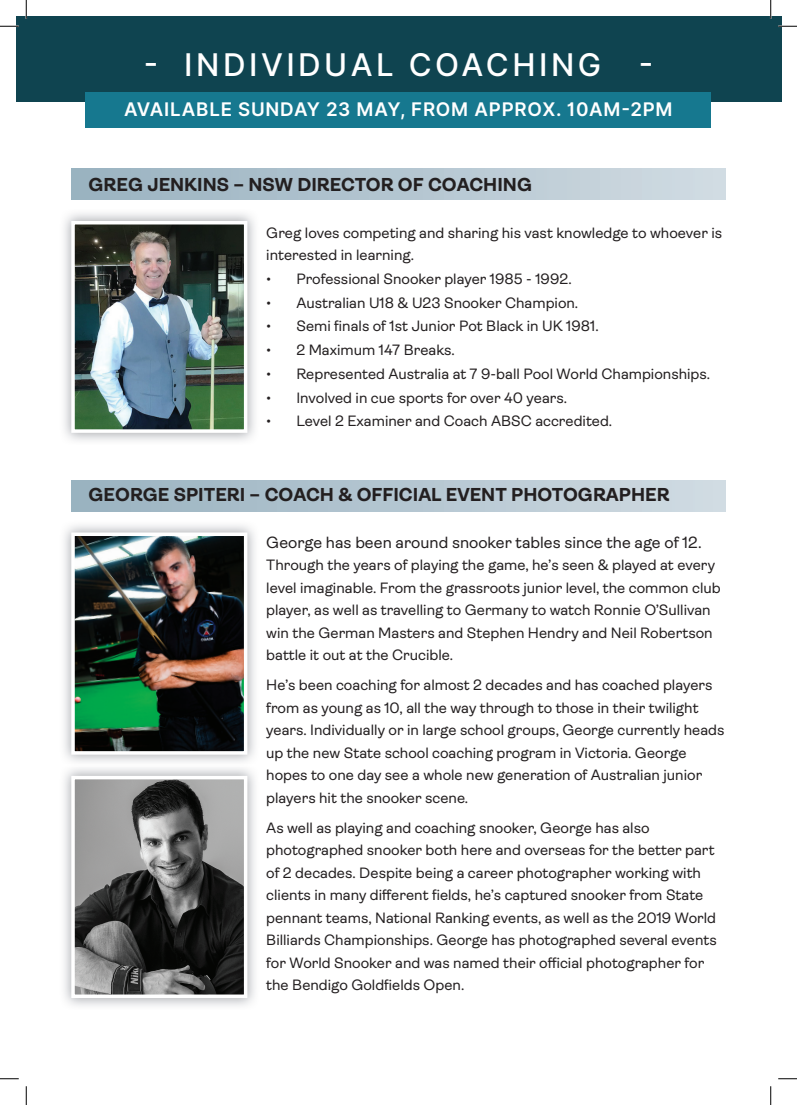
<style>
.page{position:relative;width:797px;height:1105px;background:#fff}
.page>*{position:absolute;margin:0;border:0;box-sizing:border-box;transform-origin:0 0}
.t1{font:500 31.25px "Inter";letter-spacing:.11em;color:#fff}
.t2{font:700 18.75px "Ambit";color:#231f20}
.t3{font:600 18.75px "Inter";letter-spacing:.04em;color:#fff}
.t4{font:16.25px "Ambit";color:#231f20}
.t5{font:15px/22.5px "Ambit";color:#231f20}
</style>
<div class="page">
<div style="left:71px;top:480px;width:654px;height:31px;background:linear-gradient(to right,#99b2c0,#d0dbe2)"></div>
<div style="left:71px;top:168px;width:654px;height:31px;background:linear-gradient(to right,#99b2c0,#d0dbe2)"></div>
<img style="left:64px;top:213px;width:191px;height:228px">
<img style="left:76px;top:226px;width:166px;height:202px">
<div style="left:71px;top:221px;width:176px;height:212px;border:4px solid #fff"></div>
<img style="left:64px;top:768px;width:191px;height:238px">
<img style="left:76px;top:781px;width:166px;height:212px">
<div style="left:71px;top:776px;width:176px;height:222px;border:4px solid #fff"></div>
<img style="left:64px;top:525px;width:191px;height:237px">
<img style="left:76px;top:537px;width:166px;height:213px">
<div style="left:71px;top:532px;width:176px;height:223px;border:4px solid #fff"></div>
<div style="left:16px;top:16px;width:765px;height:85px;background:#0f4450"></div>
<div style="left:86px;top:93px;width:625px;height:35px;background:#16788f"></div>
<svg style="left:0;top:25px;width:19px;height:2px"></svg>
<svg style="left:778px;top:25px;width:19px;height:2px"></svg>
<svg style="left:0;top:1078px;width:19px;height:1px"></svg>
<svg style="left:778px;top:1078px;width:19px;height:1px"></svg>
<svg style="left:25px;top:0;width:2px;height:19px"></svg>
<svg style="left:25px;top:1086px;width:2px;height:19px"></svg>
<svg style="left:770px;top:0;width:1px;height:19px"></svg>
<svg style="left:770px;top:1086px;width:1px;height:19px"></svg>
<h1 class="t1" style="left:144px;top:42px;width:511px">- INDIVIDUAL COACHING -</h1>
<p class="t3" style="left:124px;top:95px;width:550px">AVAILABLE SUNDAY 23 MAY, FROM APPROX. 10AM-2PM</p>
<p class="t2" style="left:89px;top:174px;width:445px">GREG JENKINS – NSW DIRECTOR OF COACHING</p>
<p class="t5" style="left:266px;top:221px;width:457px">Greg loves competing and sharing his vast knowledge to whoever is interested in learning.</p>
<p class="t5" style="left:266px;top:267px;width:307px">• Professional Snooker player 1985 - 1992.</p>
<p class="t5" style="left:266px;top:291px;width:313px">• Australian U18 &amp; U23 Snooker Champion.</p>
<p class="t5" style="left:266px;top:315px;width:334px">• Semi finals of 1st Junior Pot Black in UK 1981.</p>
<p class="t5" style="left:266px;top:339px;width:190px">• 2 Maximum 147 Breaks.</p>
<p class="t5" style="left:266px;top:362px;width:445px">• Represented Australia at 7 9-ball Pool World Championships.</p>
<p class="t5" style="left:266px;top:386px;width:302px">• Involved in cue sports for over 40 years.</p>
<p class="t5" style="left:266px;top:410px;width:347px">• Level 2 Examiner and Coach ABSC accredited.</p>
<p class="t2" style="left:89px;top:484px;width:582px">GEORGE SPITERI – COACH &amp; OFFICIAL EVENT PHOTOGRAPHER</p>
<p class="t4" style="left:266px;top:533px;width:437px">George has been around snooker tables since the age of 12.</p>
<p class="t5" style="left:266px;top:554px;width:456px">Through the years of playing the game, he’s seen &amp; played at every level imaginable. From the grassroots junior level, the common club player, as well as travelling to Germany to watch Ronnie O’Sullivan win the German Masters and Stephen Hendry and Neil Robertson battle it out at the Crucible.</p>
<p class="t5" style="left:266px;top:674px;width:460px">He’s been coaching for almost 2 decades and has coached players from as young as 10, all the way through to those in their twilight years. Individually or in large school groups, George currently heads up the new State school coaching program in Victoria. George hopes to one day see a whole new generation of Australian junior players hit the snooker scene.</p>
<p class="t5" style="left:266px;top:816px;width:452px">As well as playing and coaching snooker, George has also photographed snooker both here and overseas for the better part of 2 decades. Despite being a career photographer working with clients in many different fields, he’s captured snooker from State pennant teams, National Ranking events, as well as the 2019 World Billiards Championships. George has photographed several events for World Snooker and was named their official photographer for the Bendigo Goldfields Open.</p>
</div>
